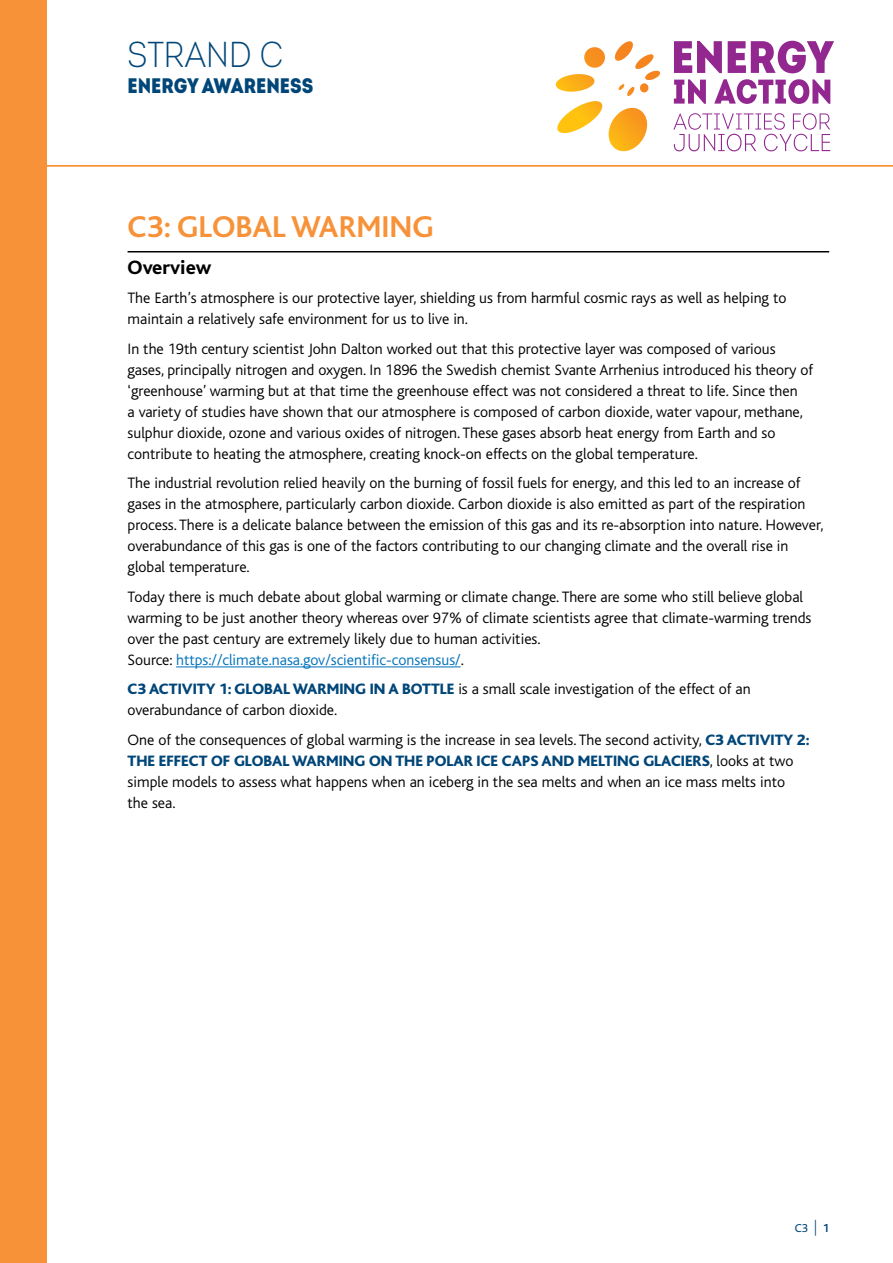
<style>
.page{position:relative;width:893px;height:1263px;background:#fff}
.page>*{position:absolute;margin:0;border:0;box-sizing:border-box;transform-origin:0 0}
.t1{font:36px "Intro Cond Light Free";color:#004678}
.t2{font:700 31.5px "Bliss";color:#f79239}
.t3{font:21px "Intro Cond Black Free";color:#004678}
.t4{font:800 20.25px "Bliss";color:#000}
.t5{font:300 15.75px/21px "Bliss";color:#000}
.t6{font:12px "Bliss";color:#004678}
.s1{color:#0072bc}
.s2{font-weight:800;color:#004678}
.s3{font-weight:300;font-size:15.6px}
.s4{font-weight:700}
</style>
<div class="page">
<hr style="left:0;top:165px;width:893px;height:2px;background:#f79239">
<div style="left:0;top:0;width:47px;height:1263px;background:#f79239"></div>
<svg style="left:673px;top:113px;width:157px;height:38px"></svg>
<svg style="left:674px;top:41px;width:48px;height:32px"></svg>
<svg style="left:728px;top:41px;width:106px;height:32px"></svg>
<svg style="left:674px;top:79px;width:32px;height:25px"></svg>
<svg style="left:714px;top:79px;width:116px;height:25px"></svg>
<svg style="left:555px;top:41px;width:105px;height:111px"></svg>
<hr style="left:128px;top:251px;width:701px;height:1px;background:#000">
<hr style="left:176px;top:667px;width:285px;height:1px;background:#0072bc">
<h1 class="t1" style="left:128px;top:33px;width:157px">STRAND C</h1>
<h3 class="t3" style="left:128px;top:71px;width:187px">ENERGY AWARENESS</h3>
<h2 class="t2" style="left:128px;top:210px;width:308px">C3: GLOBAL WARMING</h2>
<p class="t4" style="left:128px;top:257px;width:85px">Overview</p>
<p class="t5" style="left:128px;top:288px;width:660px">The Earth’s atmosphere is our protective layer, shielding us from harmful cosmic rays as well as helping to maintain a relatively safe environment for us to live in.</p>
<p class="t5" style="left:128px;top:338px;width:687px">In the 19th century scientist John Dalton worked out that this protective layer was composed of various gases, principally nitrogen and oxygen. In 1896 the Swedish chemist Svante Arrhenius introduced his theory of ‘greenhouse’ warming but at that time the greenhouse effect was not considered a threat to life. Since then<br>a variety of studies have shown that our atmosphere is composed of carbon dioxide, water vapour, methane, sulphur dioxide, ozone and various oxides of nitrogen. These gases absorb heat energy from Earth and so contribute to heating the atmosphere, creating knock-on effects on the global temperature.</p>
<p class="t5" style="left:128px;top:473px;width:698px">The industrial revolution relied heavily on the burning of fossil fuels for energy, and this led to an increase of gases in the atmosphere, particularly carbon dioxide. Carbon dioxide is also emitted as part of the respiration process. There is a delicate balance between the emission of this gas and its re-absorption into nature. However, overabundance of this gas is one of the factors contributing to our changing climate and the overall rise in global temperature.</p>
<p class="t5" style="left:128px;top:586px;width:685px">Today there is much debate about global warming or climate change. There are some who still believe global warming to be just another theory whereas over 97% of climate scientists agree that climate-warming trends over the past century are extremely likely due to human activities.<br>Source: <span class="s1">https://climate.nasa.gov/scientific-consensus/</span>.</p>
<p class="t5" style="left:128px;top:679px;width:625px"><span class="s2">C3 ACTIVITY 1: GLOBAL WARMING IN A BOTTLE</span> is a small scale investigation of the effect of an overabundance of carbon dioxide.</p>
<p class="t5" style="left:128px;top:729px;width:684px">One of the consequences of global warming is the increase in sea levels. The second activity, <span class="s2">C3 ACTIVITY 2:<br>THE EFFECT OF GLOBAL WARMING ON THE POLAR ICE CAPS AND MELTING GLACIERS</span>, looks at two simple models to assess what happens when an iceberg in the sea melts and when an ice mass melts into<br>the sea.</p>
<p class="t6" style="left:795px;top:1221px;width:36px">C3 <span class="s3">|</span> <span class="s4">1</span></p>
</div>
